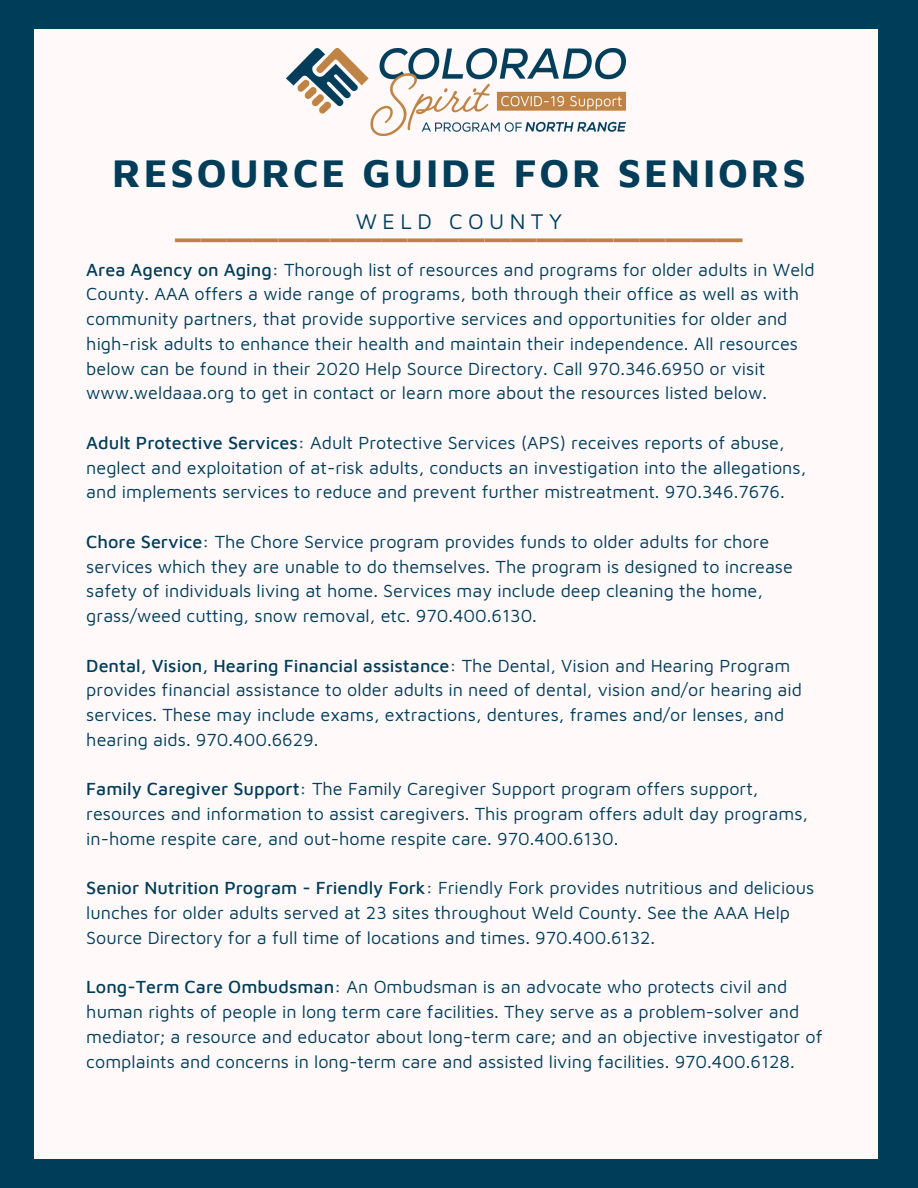
<style>
.page{position:relative;width:918px;height:1188px;background:#003d59}
.page>*{position:absolute;margin:0;border:0;box-sizing:border-box;transform-origin:0 0}
.t1{font:700 47.25px "Maven Pro";color:#be8246}
.t2{font:700 40.5px "Maven Pro";letter-spacing:.07em;color:#003d59}
.t3{font:21.75px "Maven Pro";letter-spacing:.25em;color:#003d59}
.t4{font:18px/24.8px "Maven Pro";color:#003d59}
.s1{font-weight:500}
</style>
<div class="page">
<div style="left:34px;top:29px;width:844px;height:1130px;background:#fff9f9"></div>
<img style="left:287px;top:49px;width:338px;height:86px">
<p class="t2" style="left:112px;top:148px;width:695px">RESOURCE GUIDE FOR SENIORS</p>
<p class="t3" style="left:356px;top:208px;width:208px">WELD COUNTY</p>
<p class="t4" style="left:86px;top:256px;width:730px"><span class="s1">Area Agency on Aging:</span> Thorough list of resources and programs for older adults in Weld County. AAA offers a wide range of programs, both through their office as well as with community partners, that provide supportive services and opportunities for older and high-risk adults to enhance their health and maintain their independence. All resources below can be found in their 2020 Help Source Directory. Call 970.346.6950 or visit www.weldaaa.org to get in contact or learn more about the resources listed below.</p>
<p class="t4" style="left:86px;top:430px;width:722px"><span class="s1">Adult Protective Services:</span> Adult Protective Services (APS) receives reports of abuse, neglect and exploitation of at-risk adults, conducts an investigation into the allegations, and implements services to reduce and prevent further mistreatment. 970.346.7676.</p>
<p class="t4" style="left:86px;top:529px;width:708px"><span class="s1">Chore Service:</span> The Chore Service program provides funds to older adults for chore services which they are unable to do themselves. The program is designed to increase safety of individuals living at home. Services may include deep cleaning the home, grass/weed cutting, snow removal, etc. 970.400.6130.</p>
<p class="t4" style="left:86px;top:652px;width:717px"><span class="s1">Dental, Vision, Hearing Financial assistance:</span> The Dental, Vision and Hearing Program provides financial assistance to older adults in need of dental, vision and/or hearing aid services. These may include exams, extractions, dentures, frames and/or lenses, and hearing aids. 970.400.6629.</p>
<p class="t4" style="left:86px;top:776px;width:723px"><span class="s1">Family Caregiver Support:</span> The Family Caregiver Support program offers support, resources and information to assist caregivers. This program offers adult day programs, in-home respite care, and out-home respite care. 970.400.6130.</p>
<p class="t4" style="left:86px;top:875px;width:729px"><span class="s1">Senior Nutrition Program - Friendly Fork:</span> Friendly Fork provides nutritious and delicious lunches for older adults served at 23 sites throughout Weld County. See the AAA Help<br>Source Directory for a full time of locations and times. 970.400.6132.</p>
<p class="t4" style="left:86px;top:974px;width:738px"><span class="s1">Long-Term Care Ombudsman:</span> An Ombudsman is an advocate who protects civil and human rights of people in long term care facilities. They serve as a problem-solver and mediator; a resource and educator about long-term care; and an objective investigator of complaints and concerns in long-term care and assisted living facilities. 970.400.6128.</p>
<p class="t1" style="left:175px;top:191px;width:569px">______________________</p>
</div>
